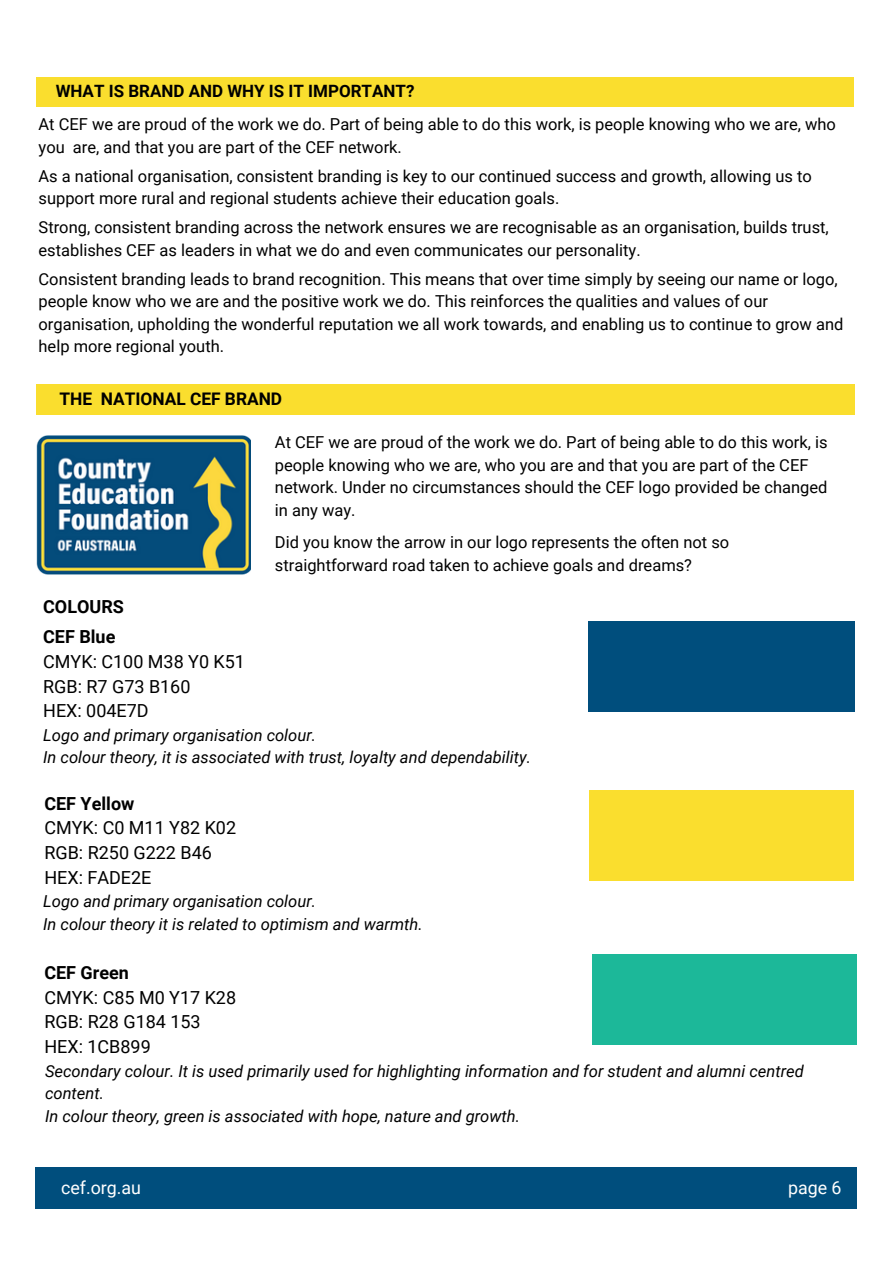
<style>
.page{position:relative;width:893px;height:1264px;background:#fff}
.page>*{position:absolute;margin:0;border:0;box-sizing:border-box;transform-origin:0 0}
.t1{font:18px "Roboto";color:#000}
.t2{font:700 18px "Roboto";color:#000}
.t3{font:17.85px "Roboto";color:#fff}
.t4{font:700 17.4px "Roboto";color:#000}
.t5{font:700 16.95px "Roboto";color:#000}
.t6{font:16.5px/22.5px "Roboto";color:#000}
.t7{font:italic 16.5px/22.5px "Roboto";color:#000}
</style>
<div class="page">
<img style="left:36px;top:436px;width:215px;height:139px">
<div style="left:36px;top:77px;width:817px;height:30px;background:#fade2e"></div>
<div style="left:36px;top:384px;width:818px;height:30px;background:#fade2e"></div>
<div style="left:35px;top:1167px;width:821px;height:42px;background:#004e7d"></div>
<div style="left:588px;top:621px;width:266px;height:91px;background:#004e7d"></div>
<div style="left:591px;top:954px;width:265px;height:90px;background:#1cb899"></div>
<div style="left:589px;top:790px;width:265px;height:90px;background:#fade2e"></div>
<p class="t5" style="left:56px;top:82px;width:360px">WHAT IS BRAND AND WHY IS IT IMPORTANT?</p>
<p class="t6" style="left:39px;top:114px;width:798px">At CEF we are proud of the work we do. Part of being able to do this work, is people knowing who we are, who you are, and that you are part of the CEF network.</p>
<p class="t6" style="left:39px;top:165px;width:774px">As a national organisation, consistent branding is key to our continued success and growth, allowing us to support more rural and regional students achieve their education goals.</p>
<p class="t6" style="left:39px;top:216px;width:791px">Strong, consistent branding across the network ensures we are recognisable as an organisation, builds trust, establishes CEF as leaders in what we do and even communicates our personality.</p>
<p class="t6" style="left:39px;top:268px;width:806px">Consistent branding leads to brand recognition. This means that over time simply by seeing our name or logo, people know who we are and the positive work we do. This reinforces the qualities and values of our organisation, upholding the wonderful reputation we all work towards, and enabling us to continue to grow and help more regional youth.</p>
<p class="t4" style="left:59px;top:389px;width:224px">THE NATIONAL CEF BRAND</p>
<p class="t6" style="left:275px;top:431px;width:554px">At CEF we are proud of the work we do. Part of being able to do this work, is people knowing who we are, who you are and that you are part of the CEF network. Under no circumstances should the CEF logo provided be changed in any way.</p>
<p class="t2" style="left:43px;top:596px;width:82px">COLOURS</p>
<p class="t6" style="left:275px;top:531px;width:456px">Did you know the arrow in our logo represents the often not so straightforward road taken to achieve goals and dreams?</p>
<p class="t2" style="left:43px;top:626px;width:74px">CEF Blue</p>
<p class="t1" style="left:43px;top:651px;width:203px">CMYK: C100 M38 Y0 K51</p>
<p class="t1" style="left:43px;top:676px;width:149px">RGB: R7 G73 B160</p>
<p class="t1" style="left:43px;top:700px;width:107px">HEX: 004E7D</p>
<p class="t7" style="left:43px;top:724px;width:274px">Logo and primary organisation colour.</p>
<p class="t7" style="left:43px;top:746px;width:489px">In colour theory, it is associated with trust, loyalty and dependability.</p>
<p class="t2" style="left:44px;top:793px;width:91px">CEF Yellow</p>
<p class="t1" style="left:44px;top:817px;width:193px">CMYK: C0 M11 Y82 K02</p>
<p class="t1" style="left:44px;top:842px;width:169px">RGB: R250 G222 B46</p>
<p class="t1" style="left:44px;top:867px;width:109px">HEX: FADE2E</p>
<p class="t7" style="left:43px;top:890px;width:274px">Logo and primary organisation colour.</p>
<p class="t7" style="left:43px;top:913px;width:381px">In colour theory it is related to optimism and warmth.</p>
<p class="t2" style="left:44px;top:962px;width:86px">CEF Green</p>
<p class="t1" style="left:44px;top:987px;width:193px">CMYK: C85 M0 Y17 K28</p>
<p class="t1" style="left:44px;top:1011px;width:158px">RGB: R28 G184 153</p>
<p class="t1" style="left:44px;top:1036px;width:108px">HEX: 1CB899</p>
<p class="t7" style="left:45px;top:1059px;width:760px">Secondary colour. It is used primarily used for highlighting information and for student and alumni centred content.</p>
<p class="t7" style="left:45px;top:1104px;width:476px">In colour theory, green is associated with hope, nature and growth.</p>
<p class="t3" style="left:61px;top:1177px;width:81px">cef.org.au</p>
<p class="t3" style="left:788px;top:1177px;width:55px">page 6</p>
</div>
